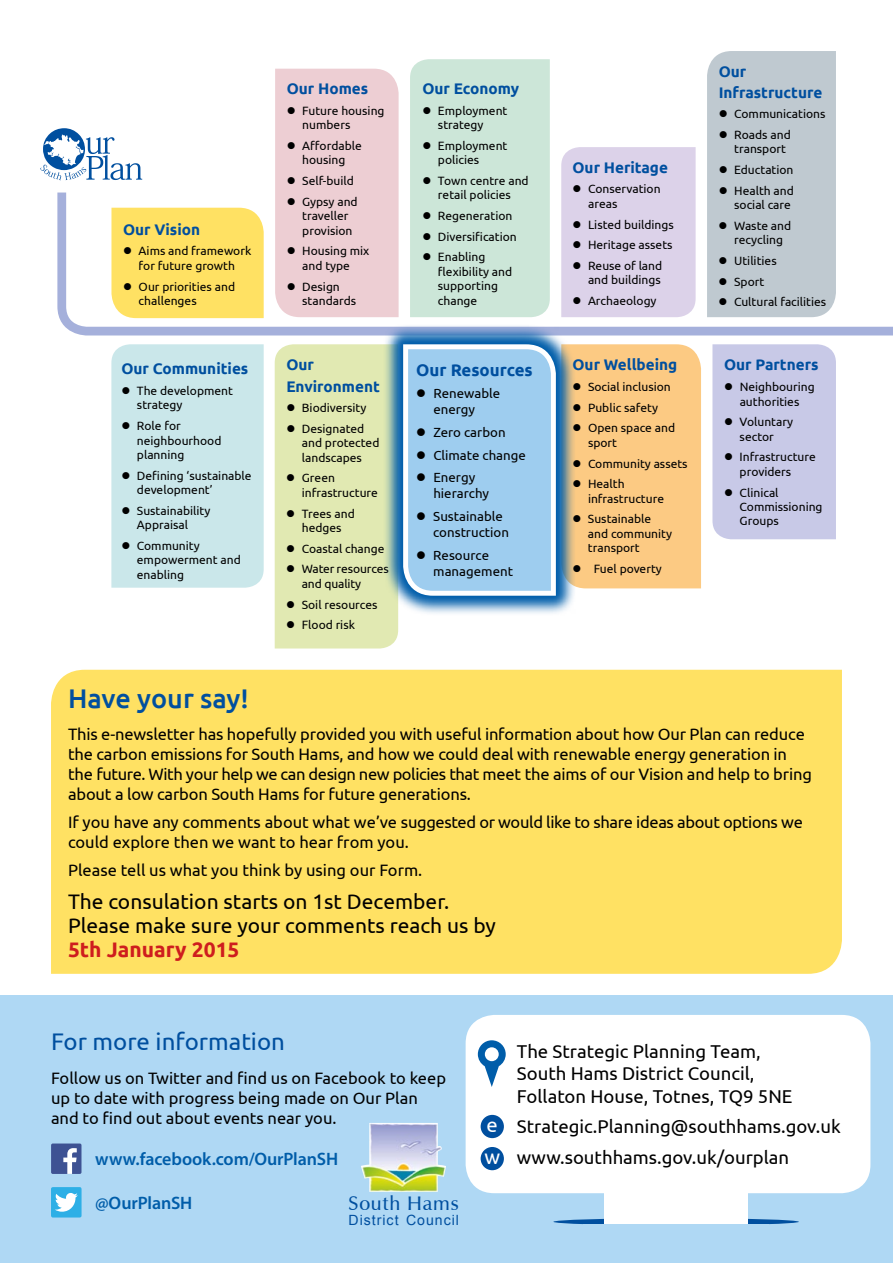
<style>
.page{position:relative;width:893px;height:1263px;background:#fff}
.page>*{position:absolute;margin:0;border:0;box-sizing:border-box;transform-origin:0 0}
.t1{font:500 27px "Ubuntu";color:#004f9f}
.t2{font:24px "Ubuntu";color:#004f9f}
.t3{font:21px/24px "Ubuntu";color:#000}
.t4{font:700 21px "Ubuntu";color:#ce1d1e}
.t5{font:20.25px "Ubuntu";color:#fff}
.t6{font:600 19.65px "Zapf Humanist 601 BT";letter-spacing:.04em;color:#004f9f}
.t7{font:18.6px/22.2px "Ubuntu";color:#000}
.t8{font:600 18px "Myriad Pro";letter-spacing:-.005em;color:#005da9}
.t9{font:700 16.8px "Ubuntu";color:#004f9f}
.t10{font:16.5px/19.8px "Ubuntu";letter-spacing:-.01em;color:#000}
.t11{font:700 15.3px/21px "Ubuntu";color:#004f9f}
.t12{font:14.1px "Arial";letter-spacing:.07em;color:#004f9f}
.t13{font:13.2px/22.8px "Ubuntu";color:#000}
.t14{font:12px/14.4px "Ubuntu";color:#000}
</style>
<div class="page">
<svg style="left:40px;top:128px;width:102px;height:52px"></svg>
<svg style="left:57px;top:192px;width:836px;height:144px"></svg>
<svg style="left:383px;top:324px;width:193px;height:18px"></svg>
<div style="left:0;top:995px;width:893px;height:268px;background:#afd8f4"></div>
<svg style="left:553px;top:1218px;width:246px;height:7px"></svg>
<div style="left:604px;top:1185px;width:144px;height:67px;background:#fff"></div>
<div style="left:466px;top:1015px;width:404px;height:178px;background:#fff;border-radius:29px"></div>
<div style="left:481px;top:1115px;width:23px;height:23px;background:#004f9f;border-radius:50%"></div>
<div style="left:481px;top:1147px;width:23px;height:23px;background:#004f9f;border-radius:50%"></div>
<div style="left:583px;top:1225px;width:186px;height:38px;background:#afd8f4"></div>
<div style="left:51px;top:1143px;width:30px;height:31px;background:#3e5293;border-radius:2px"></div>
<svg style="left:63px;top:1148px;width:14px;height:26px"></svg>
<div style="left:51px;top:1187px;width:31px;height:30px;background:#2dafe6;border-radius:2px"></div>
<svg style="left:55px;top:1193px;width:23px;height:19px"></svg>
<svg style="left:478px;top:1040px;width:28px;height:47px"></svg>
<div style="left:485px;top:1047px;width:14px;height:14px;background:#fff;border-radius:50%"></div>
<img style="left:361px;top:1123px;width:85px;height:69px">
<div style="left:51px;top:670px;width:791px;height:304px;background:#ffe163"></div>
<div style="left:111px;top:208px;width:153px;height:110px;background:#ffe163"></div>
<div style="left:712px;top:344px;width:124px;height:195px;background:#c8c9e7"></div>
<div style="left:111px;top:344px;width:153px;height:244px;background:#cae7ea"></div>
<div style="left:410px;top:59px;width:140px;height:258px;background:#cce6d8"></div>
<div style="left:275px;top:69px;width:124px;height:248px;background:#edced3"></div>
<div style="left:707px;top:51px;width:129px;height:266px;background:#bfc9d0"></div>
<div style="left:561px;top:147px;width:135px;height:170px;background:#dcd2e9"></div>
<svg style="left:275px;top:342px;width:426px;height:306px"></svg>
<p class="t11" style="left:123px;top:219px;width:79px">Our Vision</p>
<p class="t14" style="left:139px;top:244px;width:114px">Aims and framework for future growth</p>
<p class="t14" style="left:139px;top:279px;width:98px">Our priorities and challenges</p>
<p class="t11" style="left:121px;top:358px;width:128px">Our Communities</p>
<p class="t14" style="left:137px;top:383px;width:98px">The development strategy</p>
<p class="t14" style="left:137px;top:418px;width:86px">Role for neighbourhood planning</p>
<p class="t14" style="left:137px;top:468px;width:116px">Defining ‘sustainable development’</p>
<p class="t14" style="left:137px;top:503px;width:75px">Sustainability<br>Appraisal</p>
<p class="t14" style="left:137px;top:538px;width:105px">Community empowerment and enabling</p>
<p class="t11" style="left:287px;top:78px;width:83px">Our Homes</p>
<p class="t14" style="left:302px;top:103px;width:84px">Future housing numbers</p>
<p class="t14" style="left:302px;top:138px;width:61px">Affordable housing</p>
<p class="t14" style="left:302px;top:170px;width:57px;line-height:20.7px">Self-build<br>Gypsy and</p>
<p class="t14" style="left:302px;top:208px;width:52px">traveller provision</p>
<p class="t14" style="left:302px;top:244px;width:69px">Housing mix and type</p>
<p class="t14" style="left:302px;top:279px;width:55px">Design standards</p>
<p class="t11" style="left:286px;top:354px;width:95px">Our<br>Environment</p>
<p class="t14" style="left:302px;top:397px;width:66px;line-height:20.7px">Biodiversity<br>Designated</p>
<p class="t14" style="left:302px;top:435px;width:79px">and protected landscapes</p>
<p class="t14" style="left:302px;top:471px;width:78px">Green infrastructure</p>
<p class="t14" style="left:302px;top:506px;width:54px">Trees and hedges</p>
<p class="t14" style="left:302px;top:538px;width:89px;line-height:20.7px">Coastal change<br>Water resources</p>
<p class="t14" style="left:302px;top:573px;width:77px;line-height:20.7px">and quality<br>Soil resources<br>Flood risk</p>
<p class="t11" style="left:422px;top:78px;width:98px">Our Economy</p>
<p class="t14" style="left:438px;top:103px;width:71px">Employment strategy</p>
<p class="t14" style="left:438px;top:138px;width:71px">Employment policies</p>
<p class="t14" style="left:438px;top:173px;width:92px">Town centre and retail policies</p>
<p class="t14" style="left:438px;top:205px;width:80px;line-height:20.7px">Regeneration<br>Diversification<br>Enabling</p>
<p class="t14" style="left:438px;top:264px;width:76px">flexibility and supporting change</p>
<h3 class="t9" style="left:416px;top:359px;width:118px">Our Resources</h3>
<p class="t13" style="left:433px;top:385px;width:68px;line-height:15.9px">Renewable energy</p>
<p class="t13" style="left:433px;top:420px;width:94px">Zero carbon<br>Climate change<br>Energy</p>
<p class="t13" style="left:433px;top:482px;width:71px">hierarchy<br>Sustainable</p>
<p class="t13" style="left:433px;top:520px;width:77px">construction<br>Resource</p>
<p class="t13" style="left:433px;top:559px;width:81px">management</p>
<p class="t11" style="left:572px;top:157px;width:97px">Our Heritage</p>
<p class="t14" style="left:588px;top:182px;width:74px">Conservation areas</p>
<p class="t14" style="left:588px;top:214px;width:87px;line-height:20.7px;text-align:justify">Listed buildings Heritage assets Reuse of land</p>
<p class="t14" style="left:588px;top:269px;width:74px;line-height:20.7px">and buildings<br>Archaeology</p>
<p class="t11" style="left:572px;top:354px;width:106px">Our Wellbeing</p>
<p class="t14" style="left:588px;top:376px;width:89px;line-height:20.7px">Social inclusion<br>Public safety<br>Open space and</p>
<p class="t14" style="left:588px;top:432px;width:101px;line-height:20.7px">sport<br>Community assets<br>Health</p>
<p class="t14" style="left:588px;top:488px;width:78px;line-height:20.7px">infrastructure<br>Sustainable</p>
<p class="t14" style="left:588px;top:526px;width:86px">and community transport</p>
<p class="t14" style="left:594px;top:561px;width:70px">Fuel poverty</p>
<p class="t11" style="left:719px;top:60px;width:105px">Our<br>Infrastructure</p>
<p class="t14" style="left:734px;top:103px;width:93px;line-height:20.7px">Communications<br>Roads and</p>
<p class="t14" style="left:734px;top:138px;width:61px;line-height:20.7px">transport<br>Eductation<br>Health and</p>
<p class="t14" style="left:734px;top:194px;width:59px;line-height:20.7px">social care<br>Waste and</p>
<p class="t14" style="left:734px;top:229px;width:94px;line-height:20.7px">recycling<br>Utilities<br>Sport<br>Cultural facilities</p>
<p class="t11" style="left:724px;top:354px;width:96px">Our Partners</p>
<p class="t14" style="left:740px;top:379px;width:77px">Neighbouring authorities</p>
<p class="t14" style="left:740px;top:414px;width:55px">Voluntary sector</p>
<p class="t14" style="left:740px;top:450px;width:78px">Infrastructure providers</p>
<p class="t14" style="left:740px;top:485px;width:84px">Clinical<br>Commissioning<br>Groups</p>
<h1 class="t1" style="left:68px;top:681px;width:182px">Have your say!</h1>
<p class="t10" style="left:68px;top:724px;width:745px">This e-newsletter has hopefully provided you with useful information about how Our Plan can reduce the carbon emissions for South Hams, and how we could deal with renewable energy generation in the future. With your help we can design new policies that meet the aims of our Vision and help to bring about a low carbon South Hams for future generations.</p>
<h3 class="t10" style="left:68px;top:812px;width:737px">If you have any comments about what we’ve suggested or would like to share ideas about options we could explore then we want to hear from you.</h3>
<h3 class="t10" style="left:68px;top:860px;width:356px">Please tell us what you think by using our Form.</h3>
<h3 class="t3" style="left:68px;top:888px;width:429px">The consulation starts on 1st December.<br>Please make sure your comments reach us by</h3>
<h3 class="t4" style="left:68px;top:936px;width:173px">5th January 2015</h3>
<h2 class="t2" style="left:51px;top:1027px;width:235px">For more information</h2>
<h3 class="t10" style="left:51px;top:1068px;width:396px">Follow us on Twitter and find us on Facebook to keep up to date with progress being made on Our Plan and to find out about events near you.</h3>
<h3 class="t5" style="left:487px;top:1112px;width:13px">e</h3>
<h3 class="t8" style="left:95px;top:1148px;width:244px">www.facebook.com/OurPlanSH</h3>
<h3 class="t5" style="left:484px;top:1144px;width:17px">w</h3>
<h3 class="t8" style="left:95px;top:1191px;width:99px">@OurPlanSH</h3>
<h3 class="t6" style="left:349px;top:1191px;width:112px">South Hams</h3>
<p class="t12" style="left:349px;top:1211px;width:112px">District Council</p>
<h3 class="t7" style="left:517px;top:1040px;width:277px">The Strategic Planning Team,<br>South Hams District Council,<br>Follaton House, Totnes, TQ9 5NE</h3>
<h3 class="t7" style="left:517px;top:1111px;width:325px;line-height:30.8px">Strategic.Planning@southhams.gov.uk www.southhams.gov.uk/ourplan</h3>
</div>
